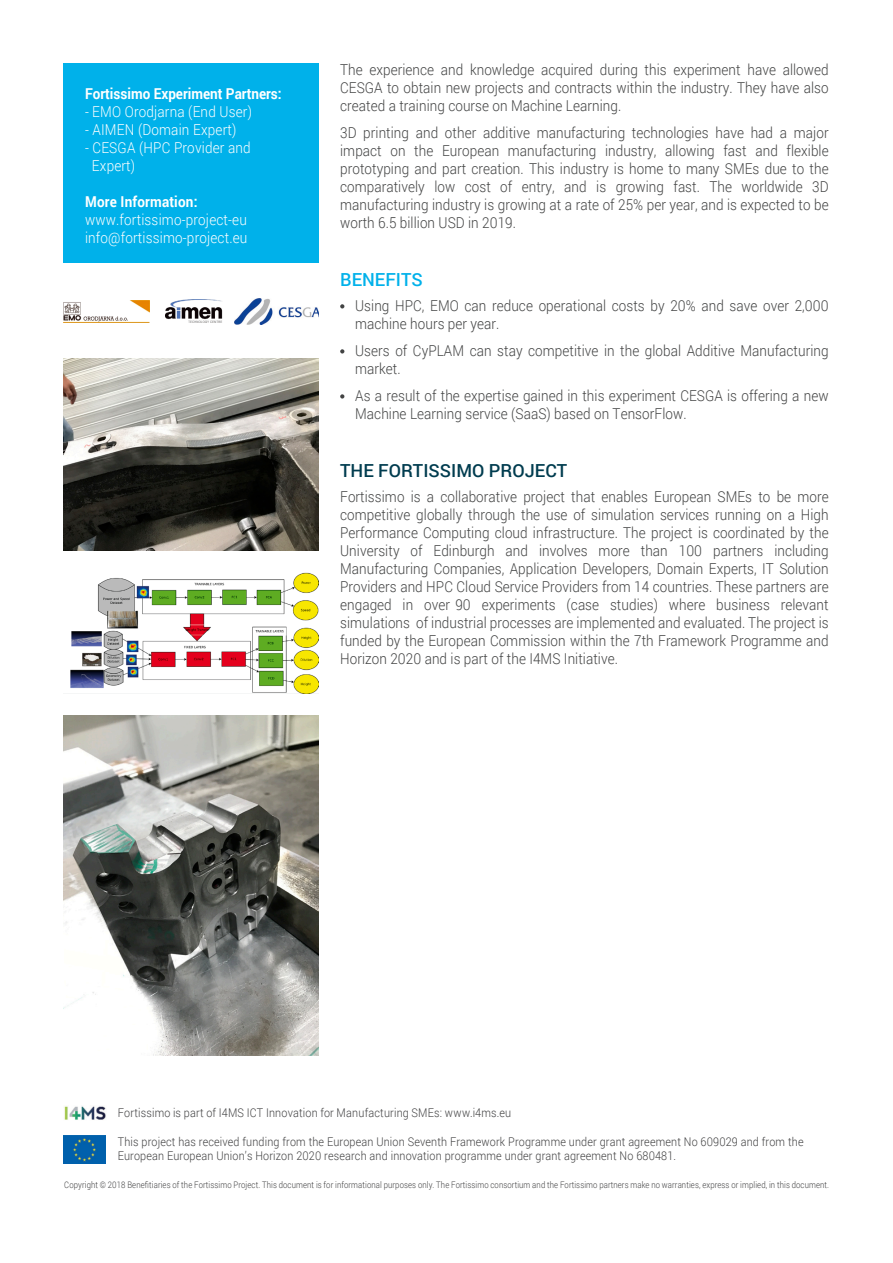
<style>
.page{position:relative;width:893px;height:1263px;background:#fff}
.page>*{position:absolute;margin:0;border:0;box-sizing:border-box;transform-origin:0 0}
.t1{font:500 18px "Roboto";color:#003c4f}
.t2{font:500 18px "Roboto";color:#00b1ea}
.t3{font:300 15px/18px "Roboto";letter-spacing:.005em;color:#424343;text-align:justify;scale:.9 1}
.t4{font:300 15px/18px "Roboto";letter-spacing:.015em;color:#fff;scale:.9 1}
.t5{font:700 15px "Roboto";color:#fff;scale:.9 1}
.t6{font:300 12px/14.4px "Roboto";letter-spacing:.015em;color:#404041;scale:.9 1}
.t7{font:300 9px "Roboto";letter-spacing:.015em;color:#404041;scale:.86 1}
</style>
<div class="page">
<div style="left:64px;top:64px;width:255px;height:199px;background:#00b1ea"></div>
<img style="left:64px;top:1135px;width:42px;height:28px">
<img style="left:64px;top:1106px;width:42px;height:14px">
<svg style="left:340px;top:304px;width:4px;height:4px"></svg>
<svg style="left:340px;top:349px;width:4px;height:4px"></svg>
<svg style="left:340px;top:394px;width:4px;height:5px"></svg>
<img style="left:234px;top:298px;width:85px;height:27px">
<img style="left:166px;top:300px;width:57px;height:23px">
<img style="left:64px;top:301px;width:85px;height:21px">
<img style="left:64px;top:359px;width:255px;height:191px">
<img style="left:64px;top:716px;width:255px;height:340px">
<img style="left:70px;top:572px;width:249px;height:122px">
<p class="t5" style="left:85px;top:83px;width:220px">Fortissimo Experiment Partners:</p>
<p class="t4" style="left:85px;top:102px;width:187px">- EMO Orodjarna (End User)</p>
<p class="t4" style="left:85px;top:120px;width:170px">- AIMEN (Domain Expert)</p>
<p class="t4" style="left:92px;top:138px;width:178px;text-indent:-7px">- CESGA (HPC Provider and<br>Expert)</p>
<p class="t5" style="left:85px;top:191px;width:126px">More Information:</p>
<p class="t4" style="left:85px;top:210px;width:182px">www.fortissimo-project-eu info@fortissimo-project.eu</p>
<p class="t3" style="left:340px;top:60px;width:544px">The experience and knowledge acquired during this experiment have allowed CESGA to obtain new projects and contracts within the industry. They have also created a training course on Machine Learning.</p>
<p class="t3" style="left:340px;top:123px;width:544px">3D printing and other additive manufacturing technologies have had a major impact on the European manufacturing industry, allowing fast and flexible prototyping and part creation. This industry is home to many SMEs due to the comparatively low cost of entry, and is growing fast. The worldwide 3D manufacturing industry is growing at a rate of 25% per year, and is expected to be worth 6.5 billion USD in 2019.</p>
<p class="t2" style="left:340px;top:267px;width:84px">BENEFITS</p>
<p class="t3" style="left:355px;top:296px;width:528px">Using HPC, EMO can reduce operational costs by 20% and save over 2,000 machine hours per year.</p>
<p class="t3" style="left:355px;top:341px;width:527px">Users of CyPLAM can stay competitive in the global Additive Manufacturing market.</p>
<p class="t3" style="left:355px;top:386px;width:528px">As a result of the expertise gained in this experiment CESGA is offering a new<br>Machine Learning service (SaaS) based on TensorFlow.</p>
<p class="t1" style="left:340px;top:458px;width:229px">THE FORTISSIMO PROJECT</p>
<p class="t3" style="left:340px;top:488px;width:544px">Fortissimo is a collaborative project that enables European SMEs to be more competitive globally through the use of simulation services running on a High Performance Computing cloud infrastructure. The project is coordinated by the University of Edinburgh and involves more than 100 partners including Manufacturing Companies, Application Developers, Domain Experts, IT Solution Providers and HPC Cloud Service Providers from 14 countries. These partners are engaged in over 90 experiments (case studies) where business relevant simulations of industrial processes are implemented and evaluated. The project is funded by the European Commission within the 7th Framework Programme and Horizon 2020 and is part of the I4MS Initiative.</p>
<p class="t6" style="left:118px;top:1105px;width:439px">Fortissimo is part of I4MS ICT Innovation for Manufacturing SMEs: www.i4ms.eu</p>
<p class="t6" style="left:118px;top:1134px;width:763px">This project has received funding from the European Union Seventh Framework Programme under grant agreement No 609029 and from the<br>European European Union’s Horizon 2020 research and innovation programme under grant agreement No 680481.</p>
<p class="t7" style="left:64px;top:1179px;width:891px">Copyright © 2018 Benefitiaries of the Fortissimo Project. This document is for informational purposes only. The Fortissimo consortium and the Fortissimo partners make no warranties, express or implied, in this document.</p>
</div>
